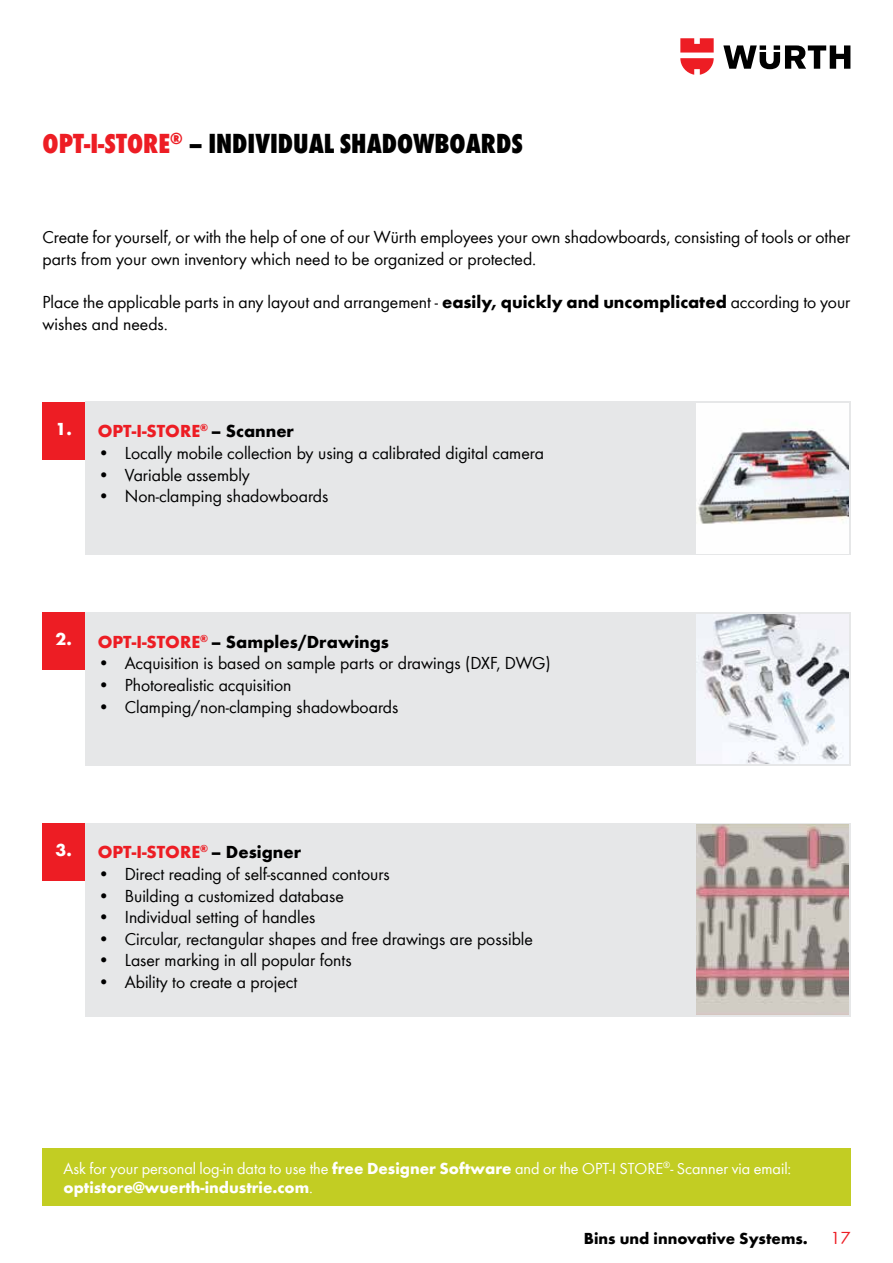
<style>
.page{position:relative;width:893px;height:1263px;background:#fff}
.page>*{position:absolute;margin:0;border:0;box-sizing:border-box;transform-origin:0 0}
.t1{font:28.5px "Wuerth Extra Bold Cond Caps";color:#000}
.t2{font:18px/21.6px "Wuerth";color:#000}
.t3{font:700 18px "Wuerth";color:#ed1d24}
.t4{font:700 18px "Wuerth";color:#000}
.t5{font:700 18px "Wuerth";color:#fff}
.t6{font:18px "Wuerth";color:#ed1d24}
.t7{font:16.5px/19.2px "Wuerth";color:#fff}
.t8{font:700 16.5px "Wuerth";color:#000}
.s1{color:#ed1d24}
.s2{font-weight:700}
.s3{color:#000}
</style>
<div class="page">
<svg style="left:723px;top:45px;width:127px;height:24px"></svg>
<svg style="left:680px;top:38px;width:34px;height:37px"></svg>
<div style="left:85px;top:612px;width:765px;height:153px;background:#e6e7e8"></div>
<img style="left:697px;top:614px;width:151px;height:149px">
<div style="left:85px;top:402px;width:765px;height:153px;background:#e6e7e8"></div>
<div style="left:85px;top:823px;width:765px;height:193px;background:#e6e7e8"></div>
<img style="left:697px;top:825px;width:151px;height:189px">
<div style="left:43px;top:402px;width:42px;height:57px;background:#ed1d24"></div>
<div style="left:43px;top:612px;width:42px;height:58px;background:#ed1d24"></div>
<div style="left:42px;top:823px;width:43px;height:57px;background:#ed1d24"></div>
<img style="left:697px;top:404px;width:151px;height:149px">
<div style="left:42px;top:1148px;width:809px;height:57px;background:#c2cd23"></div>
<h1 class="t1" style="left:43px;top:123px;width:482px"><span class="s1">OPT-I-STORE</span><sup>®</sup> – INDIVIDUAL SHADOWBOARDS</h1>
<p class="t2" style="left:43px;top:226px;width:809px">Create for yourself, or with the help of one of our Würth employees your own shadowboards, consisting of tools or other parts from your own inventory which need to be organized or protected.</p>
<p class="t2" style="left:43px;top:291px;width:809px">Place the applicable parts in any layout and arrangement - <span class="s2">easily, quickly and uncomplicated</span> according to your wishes and needs.</p>
<p class="t5" style="left:56px;top:416px;width:18px">1.</p>
<p class="t3" style="left:98px;top:418px;width:198px">OPT-I-STORE<sup>®</sup> <span class="s3">– Scanner</span></p>
<p class="t2" style="left:98px;top:441px;width:448px">• Locally mobile collection by using a calibrated digital camera</p>
<p class="t2" style="left:98px;top:463px;width:154px">• Variable assembly</p>
<p class="t2" style="left:98px;top:484px;width:232px">• Non-clamping shadowboards</p>
<p class="t5" style="left:56px;top:626px;width:18px">2.</p>
<p class="t4" style="left:98px;top:629px;width:293px"><span class="s1">OPT-I-STORE</span><sup>®</sup> – Samples/Drawings</p>
<p class="t2" style="left:98px;top:652px;width:455px">• Acquisition is based on sample parts or drawings (DXF, DWG)</p>
<p class="t2" style="left:98px;top:673px;width:195px">• Photorealistic acquisition</p>
<p class="t2" style="left:98px;top:695px;width:302px">• Clamping/non-clamping shadowboards</p>
<p class="t5" style="left:56px;top:837px;width:18px">3.</p>
<p class="t3" style="left:98px;top:839px;width:205px">OPT-I-STORE<sup>®</sup> <span class="s3">– Designer</span></p>
<p class="t2" style="left:98px;top:862px;width:294px">• Direct reading of self-scanned contours</p>
<p class="t2" style="left:98px;top:884px;width:248px">• Building a customized database</p>
<p class="t2" style="left:98px;top:905px;width:219px">• Individual setting of handles</p>
<p class="t2" style="left:98px;top:927px;width:437px">• Circular, rectangular shapes and free drawings are possible</p>
<p class="t2" style="left:98px;top:949px;width:255px">• Laser marking in all popular fonts</p>
<p class="t2" style="left:98px;top:970px;width:201px">• Ability to create a project</p>
<p class="t7" style="left:64px;top:1158px;width:729px">Ask for your personal log-in data to use the <span class="s2">free Designer Software</span> and or the OPT-I STORE<sup>®</sup>- Scanner via email: <span class="s2">optistore@wuerth-industrie.com</span>.</p>
<p class="t8" style="left:584px;top:1226px;width:226px">Bins und innovative Systems.</p>
<p class="t6" style="left:830px;top:1225px;width:21px">17</p>
</div>
